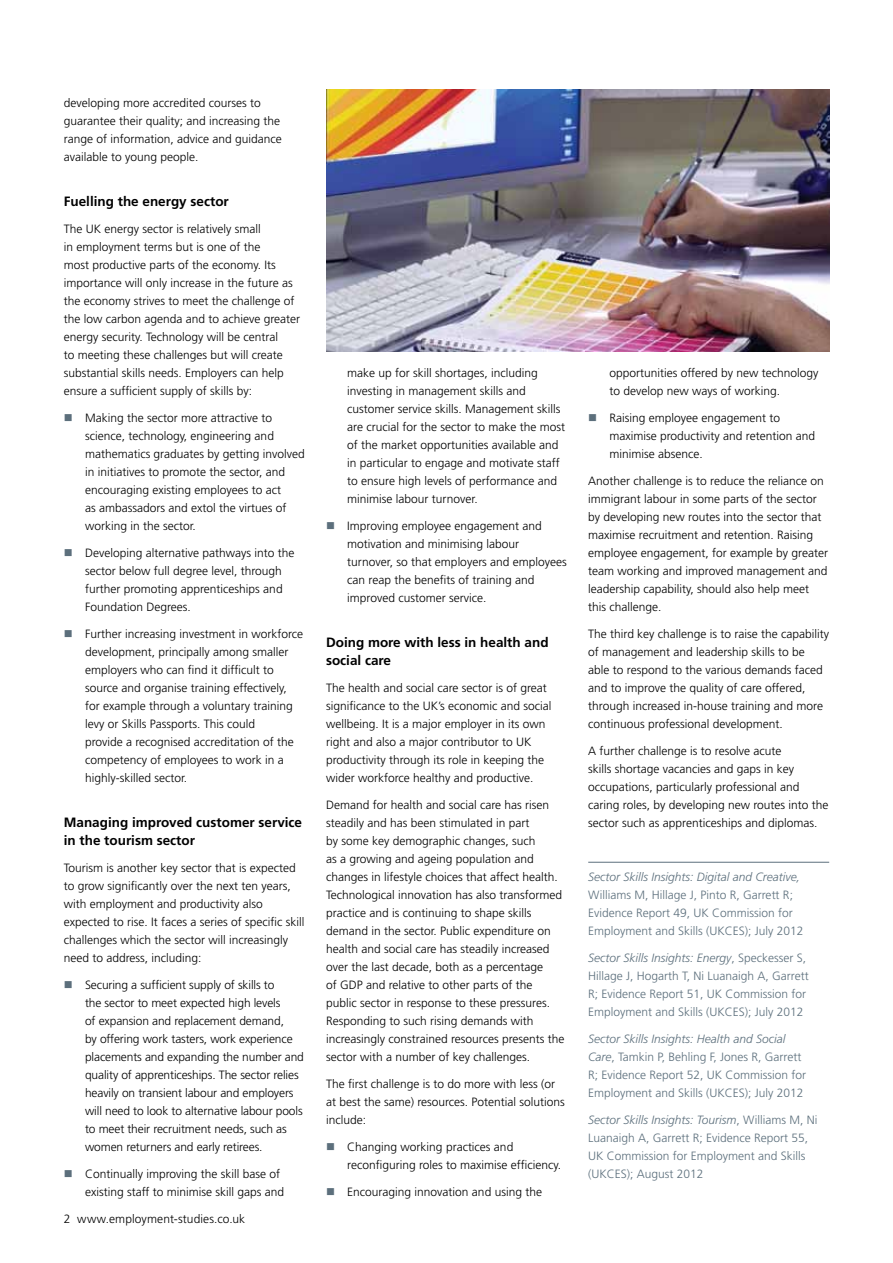
<style>
.page{position:relative;width:893px;height:1263px;background:#fff}
.page>*{position:absolute;margin:0;border:0;box-sizing:border-box;transform-origin:0 0}
.t1{font:700 13.5px/18px "Frutiger";color:#000}
.t2{font:300 12px/18px "Frutiger";color:#000}
.t3{font:300 12px/18px "Frutiger";color:#5c6f7c}
.t4{font:italic 300 12px "Frutiger";color:#5c6f7c}
.s1{color:#5c6f7c}
.s2{font-style:italic}
</style>
<div class="page">
<hr style="left:588px;top:862px;width:241px;height:1px;background:#5c6f7c">
<img style="left:326px;top:89px;width:503px;height:262px">
<p class="t2" style="left:64px;top:94px;width:220px">developing more accredited courses to guarantee their quality; and increasing the range of information, advice and guidance available to young people.</p>
<p class="t1" style="left:64px;top:192px;width:167px">Fuelling the energy sector</p>
<p class="t2" style="left:64px;top:220px;width:238px">The UK energy sector is relatively small<br>in employment terms but is one of the<br>most productive parts of the economy. Its importance will only increase in the future as the economy strives to meet the challenge of the low carbon agenda and to achieve greater energy security. Technology will be central<br>to meeting these challenges but will create substantial skills needs. Employers can help ensure a sufficient supply of skills by:</p>
<p class="t2" style="left:85px;top:409px;width:221px;text-indent:-21px"><span class="s1">■</span> Making the sector more attractive to science, technology, engineering and mathematics graduates by getting involved in initiatives to promote the sector, and encouraging existing employees to act<br>as ambassadors and extol the virtues of working in the sector.</p>
<p class="t2" style="left:85px;top:544px;width:211px;text-indent:-21px"><span class="s1">■</span> Developing alternative pathways into the sector below full degree level, through further promoting apprenticeships and Foundation Degrees.</p>
<p class="t2" style="left:85px;top:625px;width:220px;text-indent:-21px"><span class="s1">■</span> Further increasing investment in workforce development, principally among smaller employers who can find it difficult to source and organise training effectively, for example through a voluntary training levy or Skills Passports. This could<br>provide a recognised accreditation of the competency of employees to work in a highly-skilled sector.</p>
<p class="t1" style="left:64px;top:813px;width:240px">Managing improved customer service in the tourism sector</p>
<p class="t2" style="left:64px;top:859px;width:242px">Tourism is another key sector that is expected to grow significantly over the next ten years, with employment and productivity also expected to rise. It faces a series of specific skill challenges which the sector will increasingly need to address, including:</p>
<p class="t2" style="left:85px;top:976px;width:220px;text-indent:-21px"><span class="s1">■</span> Securing a sufficient supply of skills to<br>the sector to meet expected high levels<br>of expansion and replacement demand,<br>by offering work tasters, work experience placements and expanding the number and quality of apprenticeships. The sector relies heavily on transient labour and employers will need to look to alternative labour pools to meet their recruitment needs, such as women returners and early retirees.</p>
<p class="t2" style="left:85px;top:1165px;width:201px;text-indent:-21px"><span class="s1">■</span> Continually improving the skill base of existing staff to minimise skill gaps and</p>
<p class="t2" style="left:64px;top:1210px;width:183px">2 www.employment-studies.co.uk</p>
<p class="t2" style="left:347px;top:364px;width:219px">make up for skill shortages, including investing in management skills and customer service skills. Management skills are crucial for the sector to make the most of the market opportunities available and in particular to engage and motivate staff to ensure high levels of performance and minimise labour turnover.</p>
<p class="t2" style="left:347px;top:517px;width:221px;text-indent:-21px"><span class="s1">■</span> Improving employee engagement and motivation and minimising labour turnover, so that employers and employees can reap the benefits of training and improved customer service.</p>
<p class="t1" style="left:326px;top:633px;width:224px">Doing more with less in health and social care</p>
<p class="t2" style="left:326px;top:679px;width:227px">The health and social care sector is of great significance to the UK’s economic and social wellbeing. It is a major employer in its own right and also a major contributor to UK productivity through its role in keeping the wider workforce healthy and productive.</p>
<p class="t2" style="left:326px;top:796px;width:240px">Demand for health and social care has risen steadily and has been stimulated in part<br>by some key demographic changes, such<br>as a growing and ageing population and changes in lifestyle choices that affect health.<br>Technological innovation has also transformed practice and is continuing to shape skills demand in the sector. Public expenditure on health and social care has steadily increased over the last decade, both as a percentage<br>of GDP and relative to other parts of the public sector in response to these pressures.<br>Responding to such rising demands with increasingly constrained resources presents the sector with a number of key challenges.</p>
<p class="t2" style="left:326px;top:1075px;width:240px">The first challenge is to do more with less (or at best the same) resources. Potential solutions include:</p>
<p class="t2" style="left:347px;top:1138px;width:215px;text-indent:-21px"><span class="s1">■</span> Changing working practices and reconfiguring roles to maximise efficiency.</p>
<p class="t2" style="left:326px;top:1183px;width:217px"><span class="s1">■</span> Encouraging innovation and using the</p>
<p class="t2" style="left:609px;top:364px;width:210px">opportunities offered by new technology to develop new ways of working.</p>
<p class="t2" style="left:609px;top:409px;width:207px;text-indent:-21px"><span class="s1">■</span> Raising employee engagement to maximise productivity and retention and minimise absence.</p>
<p class="t2" style="left:588px;top:472px;width:241px">Another challenge is to reduce the reliance on immigrant labour in some parts of the sector by developing new routes into the sector that maximise recruitment and retention. Raising employee engagement, for example by greater team working and improved management and leadership capability, should also help meet this challenge.</p>
<p class="t2" style="left:588px;top:625px;width:242px">The third key challenge is to raise the capability of management and leadership skills to be able to respond to the various demands faced and to improve the quality of care offered, through increased in-house training and more continuous professional development.</p>
<p class="t2" style="left:588px;top:742px;width:242px">A further challenge is to resolve acute<br>skills shortage vacancies and gaps in key occupations, particularly professional and caring roles, by developing new routes into the sector such as apprenticeships and diplomas.</p>
<p class="t4" style="left:588px;top:869px;width:214px">Sector Skills Insights: Digital and Creative,</p>
<p class="t3" style="left:588px;top:886px;width:217px">Williams M, Hillage J, Pinto R, Garrett R;<br>Evidence Report 49, UK Commission for<br>Employment and Skills (UKCES); July 2012</p>
<p class="t3" style="left:588px;top:949px;width:222px"><span class="s2">Sector Skills Insights: Energy</span>, Speckesser S, Hillage J, Hogarth T, Ni Luanaigh A, Garrett R; Evidence Report 51, UK Commission for Employment and Skills (UKCES); July 2012</p>
<p class="t3" style="left:588px;top:1030px;width:220px"><span class="s2">Sector Skills Insights: Health and Social Care</span>, Tamkin P, Behling F, Jones R, Garrett R; Evidence Report 52, UK Commission for Employment and Skills (UKCES); July 2012</p>
<p class="t3" style="left:588px;top:1111px;width:231px"><span class="s2">Sector Skills Insights: Tourism</span>, Williams M, Ni Luanaigh A, Garrett R; Evidence Report 55, UK Commission for Employment and Skills (UKCES); August 2012</p>
</div>
